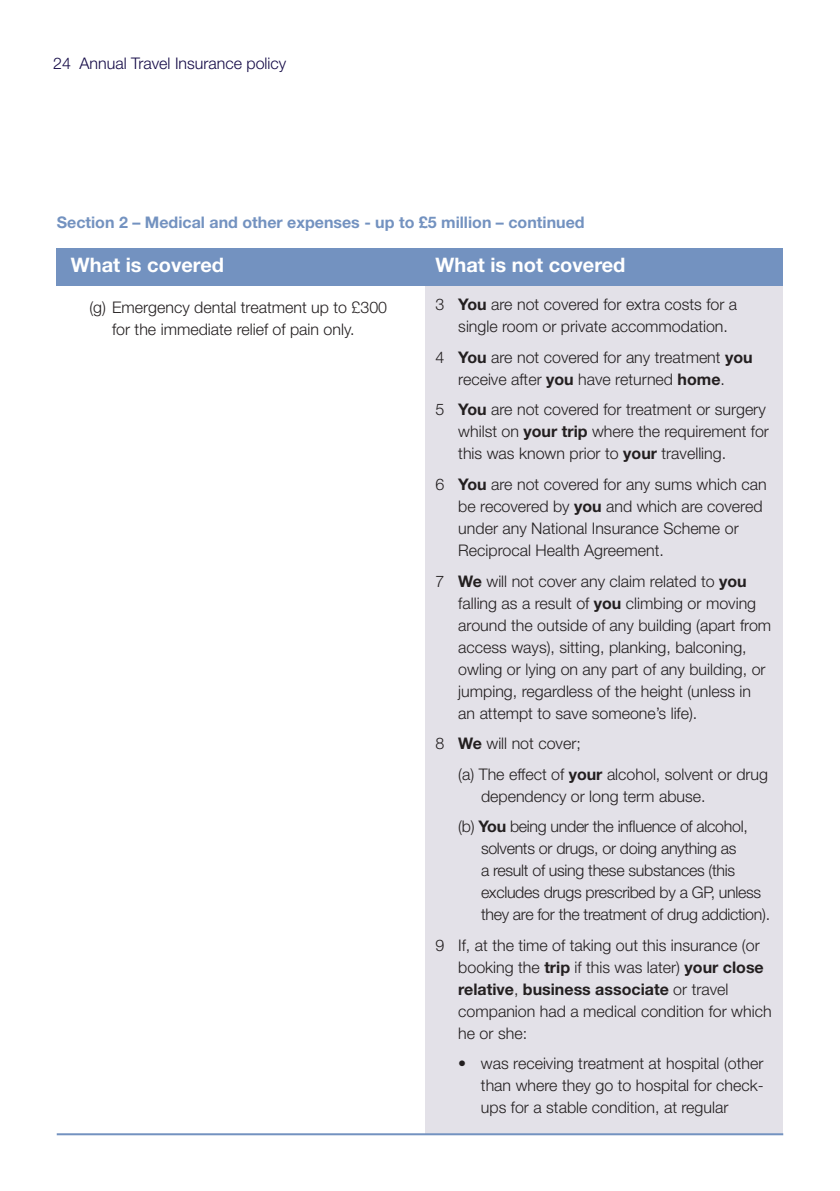
<style>
.page{position:relative;width:840px;height:1191px;background:#fff}
.page>*{position:absolute;margin:0;border:0;box-sizing:border-box;transform-origin:0 0}
.t1{font:700 20px "Helvetica Neue";color:#fff}
.t2{font:300 16px/22px "Helvetica Neue";color:#231f20}
.t3{font:300 16px/22px "Helvetica Neue";letter-spacing:-.02em;color:#231f20}
.t4{font:700 16px "Helvetica Neue";color:#7392c0}
.t5{font:300 16px "Helvetica Neue";color:#150b47}
.s1{font-weight:700}
</style>
<div class="page">
<div style="left:425px;top:276px;width:357px;height:858px;background:#e3e1e8"></div>
<div style="left:57px;top:248px;width:725px;height:37px;background:#7392c0"></div>
<hr style="left:57px;top:1133px;width:725px;height:2px;background:#7392c0">
<p class="t5" style="left:53px;top:58px;width:234px">24 Annual Travel Insurance policy</p>
<p class="t4" style="left:57px;top:216px;width:529px">Section 2 – Medical and other expenses - up to £5 million – continued</p>
<p class="t1" style="left:71px;top:258px;width:154px">What is covered</p>
<p class="t1" style="left:435px;top:258px;width:191px">What is not covered</p>
<p class="t2" style="left:458px;top:295px;width:280px;text-indent:-23px">3 <span class="s1">You</span> are not covered for extra costs for a single room or private accommodation.</p>
<p class="t2" style="left:435px;top:348px;width:318px;text-align:center">4 <span class="s1">You</span> are not covered for any treatment <span class="s1">you </span>receive after <span class="s1">you</span> have returned <span class="s1">home</span>.</p>
<p class="t2" style="left:458px;top:400px;width:312px;text-indent:-23px">5 <span class="s1">You</span> are not covered for treatment or surgery whilst on <span class="s1">your trip</span> where the requirement for this was known prior to <span class="s1">your</span> travelling.</p>
<p class="t2" style="left:458px;top:475px;width:309px;text-indent:-23px">6 <span class="s1">You</span> are not covered for any sums which can be recovered by <span class="s1">you</span> and which are covered under any National Insurance Scheme or Reciprocal Health Agreement.</p>
<p class="t2" style="left:458px;top:571px;width:314px;text-indent:-23px">7 <span class="s1">We</span> will not cover any claim related to <span class="s1">you </span>falling as a result of <span class="s1">you</span> climbing or moving around the outside of any building (apart from access ways), sitting, planking, balconing, owling or lying on any part of any building, or jumping, regardless of the height (unless in an attempt to save someone’s life).</p>
<p class="t2" style="left:458px;top:729px;width:311px;line-height:30.6px;text-indent:-23px">8 <span class="s1">We</span> will not cover;<br>(a) The effect of <span class="s1">your</span> alcohol, solvent or drug</p>
<p class="t3" style="left:458px;top:782px;width:291px;line-height:30.4px;text-indent:23px">dependency or long term abuse.<br>(b) <span class="s1">You</span> being under the inluence of alcohol,</p>
<p class="t3" style="left:480px;top:839px;width:290px">solvents or drugs, or doing anything as<br>a result of using these substances (this excludes drugs prescribed by a GP, unless they are for the treatment of drug addiction).</p>
<p class="t2" style="left:458px;top:935px;width:314px;text-indent:-23px">9 If, at the time of taking out this insurance (or booking the <span class="s1">trip</span> if this was later) <span class="s1">your close relative</span>, <span class="s1">business associate</span> or travel companion had a medical condition for which he or she:</p>
<p class="t2" style="left:480px;top:1054px;width:284px;text-align:justify;text-indent:-23px">• was receiving treatment at hospital (other than where they go to hospital for check&shy;ups for a stable condition, at regular</p>
<p class="t2" style="left:112px;top:298px;width:276px;text-indent:-23px">(g) Emergency dental treatment up to £300 for the immediate relief of pain only.</p>
</div>
